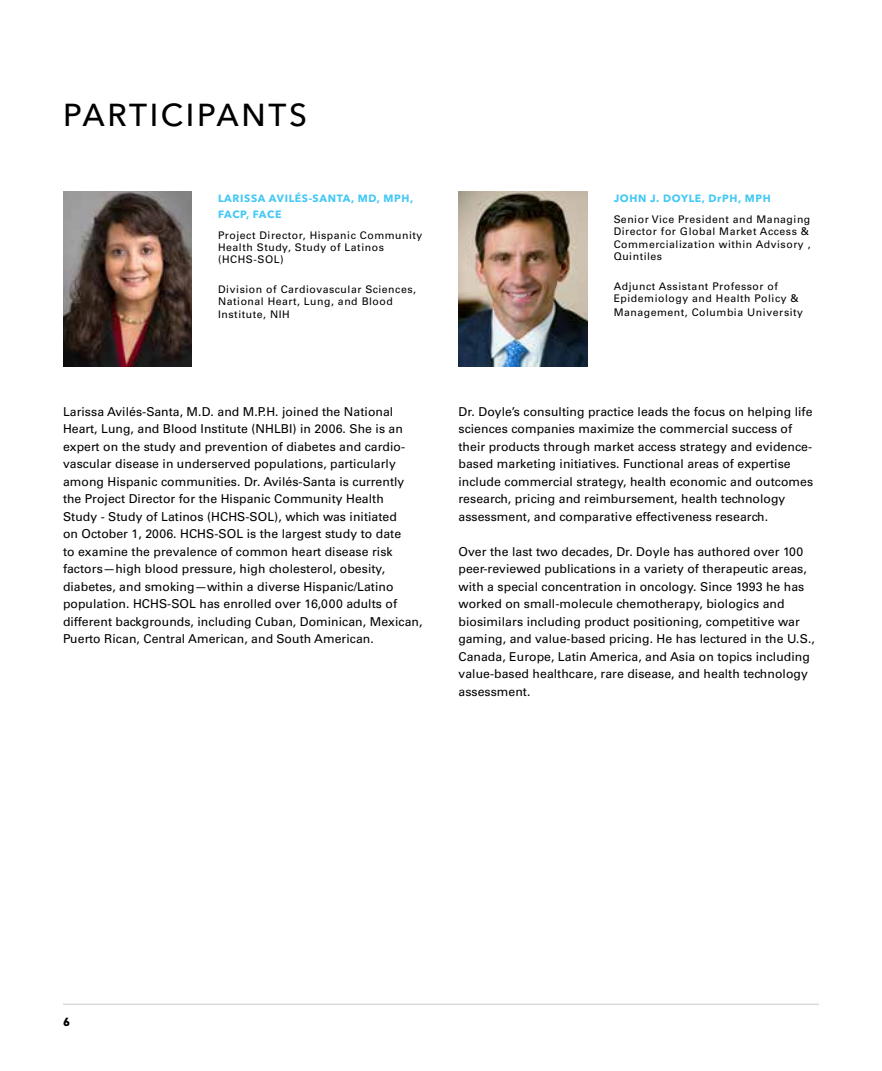
<style>
.page{position:relative;width:882px;height:1071px;background:#fff}
.page>*{position:absolute;margin:0;border:0;box-sizing:border-box;transform-origin:0 0}
.t1{font:500 31.5px "Avenir Next LT Pro";letter-spacing:.085em;color:#000}
.t2{font:12.25px/17.5px "Univers LT Std";letter-spacing:.005em;color:#000}
.t3{font:800 12.25px "DIN Next LT Pro";color:#000}
.t4{font:10.5px/12.2px "Univers LT Std";letter-spacing:.05em;color:#000}
.t5{font:700 10.5px/15.8px "Avenir Next LT Pro";letter-spacing:.06em;color:#44c8f5}
</style>
<div class="page">
<hr style="left:63px;top:1004px;width:756px;height:1px;background:#c9cacc">
<img style="left:458px;top:192px;width:129px;height:175px">
<img style="left:63px;top:192px;width:129px;height:175px">
<h1 class="t1" style="left:63px;top:96px;width:246px">PARTICIPANTS</h1>
<p class="t5" style="left:218px;top:190px;width:197px">LARISSA AVILÉS-SANTA, MD, MPH,<br>FACP, FACE</p>
<p class="t4" style="left:218px;top:229px;width:206px">Project Director, Hispanic Community<br>Health Study, Study of Latinos (HCHS-SOL)</p>
<p class="t4" style="left:218px;top:283px;width:199px">Division of Cardiovascular Sciences,<br>National Heart, Lung, and Blood<br>Institute, NIH</p>
<p class="t2" style="left:63px;top:403px;width:361px">Larissa Avilés-Santa, M.D. and M.P.H. joined the National Heart, Lung, and Blood Institute (NHLBI) in 2006. She is an expert on the study and prevention of diabetes and cardio&shy;vascular disease in underserved populations, particularly among Hispanic communities. Dr. Avilés-Santa is currently the Project Director for the Hispanic Community Health<br>Study - Study of Latinos (HCHS-SOL), which was initiated<br>on October 1, 2006. HCHS-SOL is the largest study to date<br>to examine the prevalence of common heart disease risk factors—high blood pressure, high cholesterol, obesity, diabetes, and smoking—within a diverse Hispanic/Latino population. HCHS-SOL has enrolled over 16,000 adults of different backgrounds, including Cuban, Dominican, Mexican, Puerto Rican, Central American, and South American.</p>
<p class="t5" style="left:614px;top:190px;width:159px">JOHN J. DOYLE, DrPH, MPH</p>
<p class="t4" style="left:614px;top:213px;width:199px">Senior Vice President and Managing<br>Director for Global Market Access &amp;<br>Commercialization within Advisory ,<br>Quintiles</p>
<p class="t4" style="left:614px;top:280px;width:187px">Adjunct Assistant Professor of<br>Epidemiology and Health Policy &amp;</p>
<p class="t4" style="left:614px;top:306px;width:191px">Management, Columbia University</p>
<p class="t2" style="left:458px;top:403px;width:356px">Dr. Doyle’s consulting practice leads the focus on helping life sciences companies maximize the commercial success of their products through market access strategy and evidence&shy;based marketing initiatives. Functional areas of expertise include commercial strategy, health economic and outcomes research, pricing and reimbursement, health technology assessment, and comparative effectiveness research.</p>
<p class="t2" style="left:458px;top:543px;width:358px">Over the last two decades, Dr. Doyle has authored over 100 peer-reviewed publications in a variety of therapeutic areas, with a special concentration in oncology. Since 1993 he has worked on small-molecule chemotherapy, biologics and biosimilars including product positioning, competitive war gaming, and value-based pricing. He has lectured in the U.S., Canada, Europe, Latin America, and Asia on topics including value-based healthcare, rare disease, and health technology assessment.</p>
<p class="t3" style="left:63px;top:1015px;width:8px">6</p>
</div>
